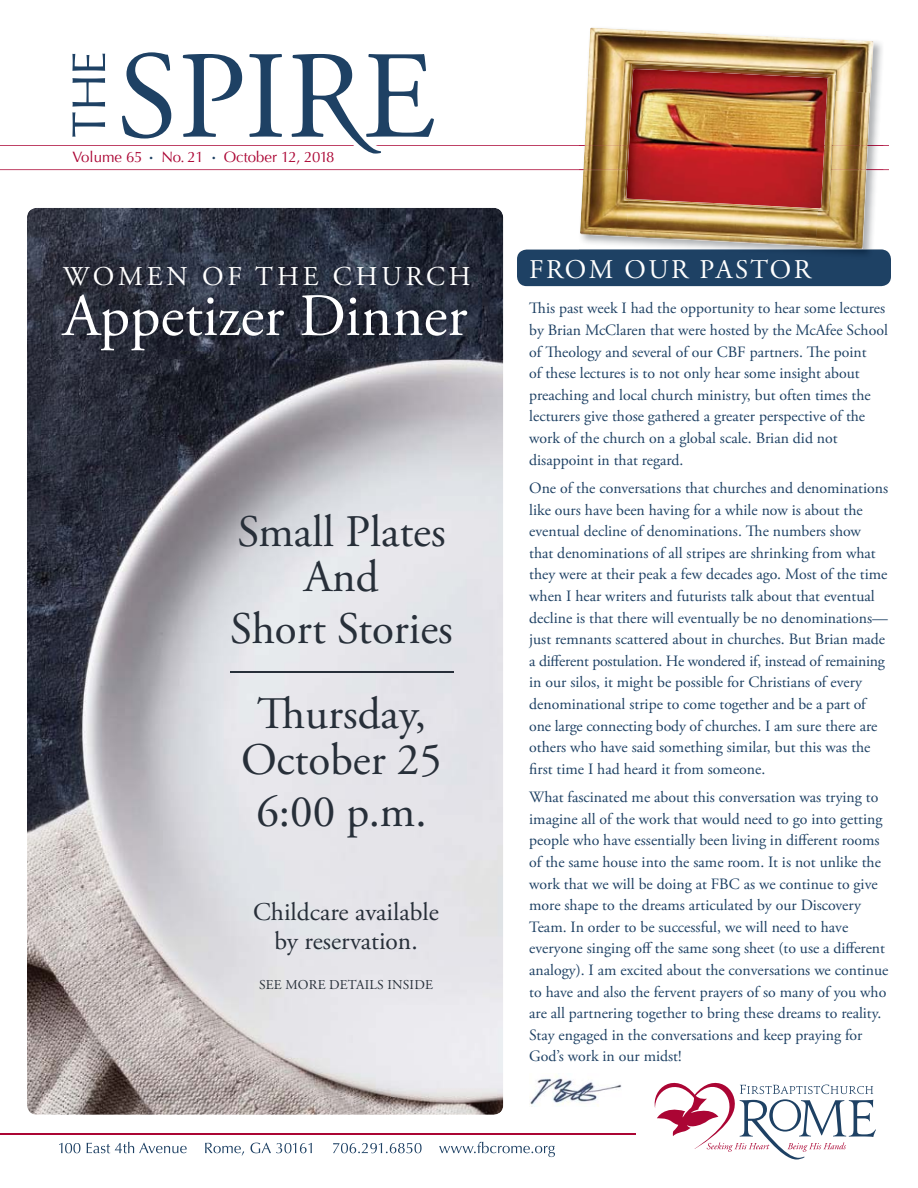
<style>
.page{position:relative;width:918px;height:1188px;background:#fff}
.page>*{position:absolute;margin:0;border:0;box-sizing:border-box;transform-origin:0 0}
.t1{font:60px "Adobe Garamond Pro";color:#fff}
.t2{font:45px/45.6px "Adobe Garamond Pro";color:#272f39;text-align:center}
.t3{font:27.15px "Adobe Garamond Pro";letter-spacing:.145em;color:#fff}
.t4{font:27px "Adobe Garamond Pro";letter-spacing:.09em;color:#fff}
.t5{font:25.5px/28.5px "Adobe Garamond Pro";color:#272f39;text-align:center}
.t6{font:15.75px/21.6px "Adobe Garamond Pro";color:#1e4164}
.t7{font:15px "Optima";color:#ab0534}
.t8{font:13.5px "Adobe Garamond Pro";letter-spacing:.015em;color:#272f39}
.s1{font-family:"Adobe Garamond Pro";font-size:9px;color:#1e4164}
</style>
<div class="page">
<svg style="left:59px;top:1142px;width:496px;height:15px"></svg>
<hr style="left:0;top:1133px;width:635px;height:2px;background:#ab0534">
<svg style="left:0;top:52px;width:889px;height:118px"></svg>
<svg style="left:654px;top:1082px;width:222px;height:77px"></svg>
<img style="left:530px;top:1075px;width:92px;height:31px">
<img style="left:27px;top:208px;width:476px;height:907px;border-radius:10px">
<div style="left:517px;top:250px;width:374px;height:36px;background:#1e4164;border-radius:10px"></div>
<img style="left:579px;top:27px;width:305px;height:227px">
<img style="left:579px;top:145px;width:305px;height:25px">
<img style="left:680px;top:120px;width:98px;height:65px">
<img style="left:587px;top:28px;width:287px;height:65px">
<img style="left:580px;top:78px;width:49px;height:159px">
<img style="left:815px;top:90px;width:56px;height:159px">
<img style="left:626px;top:185px;width:193px;height:62px">
<img style="left:583px;top:145px;width:285px;height:25px">
<img style="left:629px;top:64px;width:207px;height:56px">
<img style="left:624px;top:109px;width:56px;height:94px">
<img style="left:778px;top:117px;width:56px;height:94px">
<img style="left:675px;top:195px;width:103px;height:14px">
<img style="left:53px;top:259px;width:424px;height:99px">
<hr style="left:230px;top:671px;width:223px;height:1px;background:#272f39">
<p class="t7" style="left:72px;top:149px;width:264px">Volume 65 <span class="s1">•</span> No. 21 <span class="s1">•</span> October 12, 2018</p>
<h3 class="t3" style="left:63px;top:266px;width:409px">WOMEN OF THE CHURCH</h3>
<h3 class="t4" style="left:529px;top:258px;width:284px">FROM OUR PASTOR</h3>
<h1 class="t1" style="left:63px;top:292px;width:406px">Appetizer Dinner</h1>
<p class="t6" style="left:529px;top:299px;width:360px">This past week I had the opportunity to hear some lectures by Brian McClaren that were hosted by the McAfee School of Theology and several of our CBF partners. The point<br>of these lectures is to not only hear some insight about preaching and local church ministry, but often times the lecturers give those gathered a greater perspective of the work of the church on a global scale. Brian did not disappoint in that regard.</p>
<p class="t6" style="left:529px;top:479px;width:360px">One of the conversations that churches and denominations like ours have been having for a while now is about the eventual decline of denominations. The numbers show that denominations of all stripes are shrinking from what they were at their peak a few decades ago. Most of the time when I hear writers and futurists talk about that eventual decline is that there will eventually be no denominations— just remnants scattered about in churches. But Brian made a different postulation. He wondered if, instead of remaining in our silos, it might be possible for Christians of every denominational stripe to come together and be a part of one large connecting body of churches. I am sure there are others who have said something similar, but this was the first time I had heard it from someone.</p>
<p class="t6" style="left:529px;top:788px;width:361px">What fascinated me about this conversation was trying to imagine all of the work that would need to go into getting people who have essentially been living in different rooms of the same house into the same room. It is not unlike the work that we will be doing at FBC as we continue to give more shape to the dreams articulated by our Discovery Team. In order to be successful, we will need to have everyone singing off the same song sheet (to use a different analogy). I am excited about the conversations we continue to have and also the fervent prayers of so many of you who are all partnering together to bring these dreams to reality.<br>Stay engaged in the conversations and keep praying for God’s work in our midst!</p>
<h2 class="t2" style="left:237px;top:513px;width:210px">Small Plates<br>And</h2>
<h2 class="t2" style="left:230px;top:590px;width:224px;line-height:85.1px">Short Stories<br>Thursday,</h2>
<h2 class="t2" style="left:241px;top:737px;width:202px;line-height:51.9px">October 25<br>6:00 p.m.</h2>
<h3 class="t5" style="left:253px;top:900px;width:187px">Childcare available by reservation.</h3>
<p class="t8" style="left:259px;top:980px;width:175px">SEE MORE DETAILS INSIDE</p>
</div>
